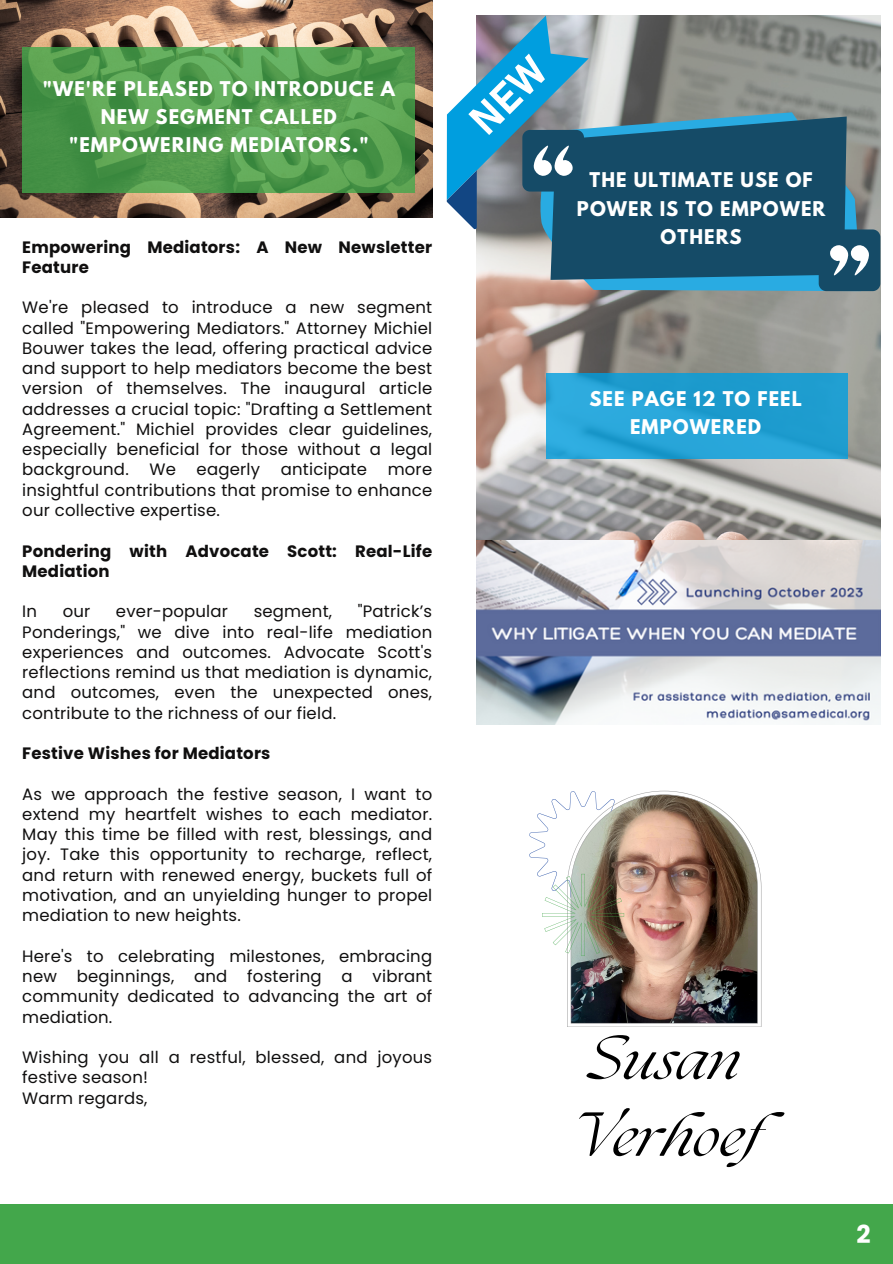
<style>
.page{position:relative;width:893px;height:1264px;background:#fff}
.page>*{position:absolute;margin:0;border:0;box-sizing:border-box;transform-origin:0 0}
.t1{font:italic 54.3px/76.8px "The Seasons";color:#000}
.t2{font:700 24.75px "Poppins";color:#fff}
.t3{font:700 18px/28.2px "League Spartan";letter-spacing:.06em;color:#fff;text-align:center}
.t4{font:16.5px/20.2px "Poppins";letter-spacing:.015em;color:#100f0f;text-align:justify}
.t5{font:700 16.5px/20.2px "Poppins";letter-spacing:.015em;color:#100f0f}
</style>
<div class="page">
<img style="left:0;top:0;width:432px;height:217px">
<div style="left:0;top:1204px;width:892px;height:59px;background:#43a74b"></div>
<svg style="left:761px;top:880px;width:1px;height:28px"></svg>
<svg style="left:22px;top:47px;width:393px;height:145px"></svg>
<img style="left:567px;top:790px;width:194px;height:237px">
<svg style="left:529px;top:790px;width:108px;height:165px"></svg>
<img style="left:476px;top:16px;width:404px;height:708px">
<div style="left:546px;top:373px;width:301px;height:85px;background:linear-gradient(to right,#2aa8db,#1c9bcd)"></div>
<svg style="left:539px;top:112px;width:322px;height:179px"></svg>
<svg style="left:550px;top:116px;width:296px;height:164px;fill:#154b67"></svg>
<svg style="left:447px;top:16px;width:141px;height:213px"></svg>
<svg style="left:818px;top:229px;width:62px;height:62px"></svg>
<p class="t3" style="left:43px;top:77px;width:353px">"WE'RE PLEASED TO INTRODUCE A<br>NEW SEGMENT CALLED "EMPOWERING MEDIATORS."</p>
<p class="t5" style="left:22px;top:237px;width:411px">Empowering Mediators: A New Newsletter<br>Feature</p>
<p class="t4" style="left:22px;top:297px;width:411px">We're pleased to introduce a new segment called "Empowering Mediators." Attorney Michiel Bouwer takes the lead, offering practical advice and support to help mediators become the best version of themselves. The inaugural article addresses a crucial topic: "Drafting a Settlement Agreement." Michiel provides clear guidelines, especially beneficial for those without a legal background. We eagerly anticipate more insightful contributions that promise to enhance our collective expertise.</p>
<p class="t5" style="left:22px;top:540px;width:411px">Pondering with Advocate Scott: Real-Life<br>Mediation</p>
<p class="t4" style="left:22px;top:601px;width:16px">In</p>
<p class="t4" style="left:63px;top:601px;width:29px">our</p>
<p class="t4" style="left:116px;top:601px;width:114px">ever-popular</p>
<p class="t4" style="left:254px;top:601px;width:80px">segment,</p>
<p class="t4" style="left:22px;top:601px;width:411px;text-indent:335px">"Patrick’s Ponderings," we dive into real-life mediation experiences and outcomes. Advocate Scott's reflections remind us that mediation is dynamic, and outcomes, even the unexpected ones, contribute to the richness of our field.</p>
<p class="t5" style="left:22px;top:743px;width:250px">Festive Wishes for Mediators</p>
<p class="t4" style="left:22px;top:783px;width:411px">As we approach the festive season, I want to extend my heartfelt wishes to each mediator.<br>May this time be filled with rest, blessings, and joy. Take this opportunity to recharge, reflect, and return with renewed energy, buckets full of motivation, and an unyielding hunger to propel mediation to new heights.</p>
<p class="t4" style="left:22px;top:945px;width:411px">Here's to celebrating milestones, embracing new beginnings, and fostering a vibrant community dedicated to advancing the art of mediation.</p>
<p class="t4" style="left:22px;top:1047px;width:411px">Wishing you all a restful, blessed, and joyous festive season!</p>
<p class="t4" style="left:22px;top:1087px;width:127px">Warm regards,</p>
<p class="t3" style="left:577px;top:168px;width:250px">THE ULTIMATE USE OF<br>POWER IS TO EMPOWER<br>OTHERS</p>
<p class="t3" style="left:589px;top:387px;width:214px">SEE PAGE 12 TO FEEL<br>EMPOWERED</p>
<p class="t1" style="left:567px;top:1026px;width:235px;text-indent:21px">Susan<br>Verhoef</p>
<p class="t2" style="left:856px;top:1216px;width:16px">2</p>
</div>
